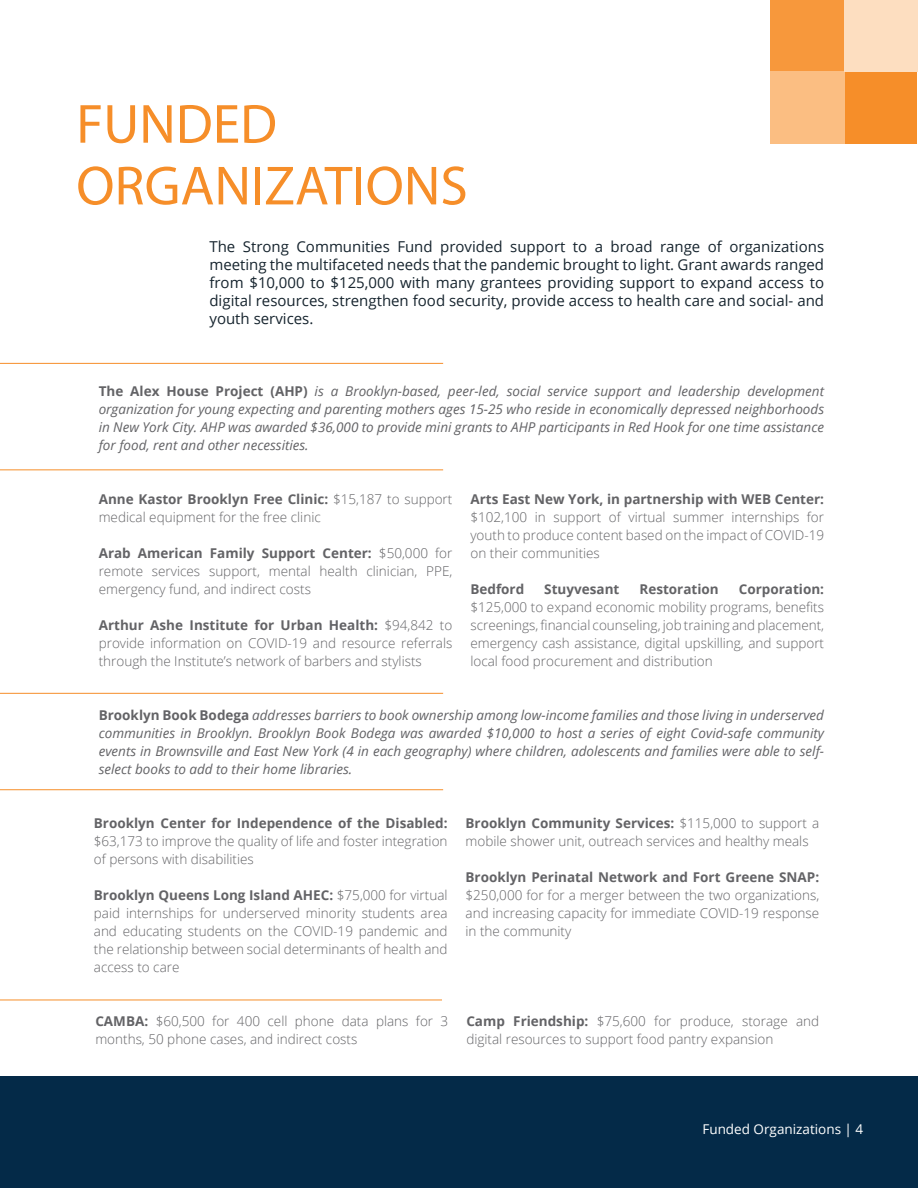
<style>
.page{position:relative;width:918px;height:1188px;background:#fff}
.page>*{position:absolute;margin:0;border:0;box-sizing:border-box;transform-origin:0 0}
.t1{font:55.5px "Myriad Pro";color:#f68e29}
.Paragraph_Style_1{font:15px/18px "Open Sans";color:#16242e;text-align:justify}
.Body_Paragraph_Main{font:300 13.5px/18px "Open Sans";color:#636366;text-align:justify}
.Body_Paragraph_Main-2{font:italic 13.5px/18px "Open Sans";color:#636366;text-align:justify}
.Body_Paragraph_Main-3{font:700 13.5px "Open Sans";color:#636366}
.Paragraph_Style_1-2{font:13.5px "Open Sans";color:#fff}
.s1{font-weight:700;font-style:normal}
.s2{font-weight:700}
</style>
<div class="page">
<div style="left:0;top:1077px;width:918px;height:111px;background:#042a48"></div>
<hr style="left:0;top:469px;width:443px;height:1px;background:#f68e29">
<hr style="left:0;top:363px;width:443px;height:1px;background:#f68e29">
<hr style="left:0;top:693px;width:443px;height:1px;background:#f68e29">
<hr style="left:0;top:789px;width:443px;height:1px;background:#f68e29">
<div style="left:770px;top:0;width:74px;height:71px;background:#f7983c"></div>
<div style="left:843px;top:71px;width:74px;height:73px;background:#f68e29"></div>
<div style="left:770px;top:71px;width:74px;height:73px;background:#fbbe82"></div>
<div style="left:844px;top:0;width:74px;height:71px;background:#fddec0"></div>
<hr style="left:0;top:1000px;width:442px;height:1px;background:#f68e29">
<p class="t1" style="left:76px;top:90px;width:202px">FUNDED</p>
<p class="t1" style="left:76px;top:152px;width:393px">ORGANIZATIONS</p>
<p class="Paragraph_Style_1" style="left:209px;top:237px;width:616px">The Strong Communities Fund provided support to a broad range of organizations meeting the multifaceted needs that the pandemic brought to light. Grant awards ranged from $10,000 to $125,000 with many grantees providing support to expand access to digital resources, strengthen food security, provide access to health care and social- and youth services.</p>
<p class="Body_Paragraph_Main-2" style="left:99px;top:382px;width:727px"><span class="s1">The Alex House Project (AHP)</span> is a Brooklyn-based, peer-led, social service support and leadership development organization for young expecting and parenting mothers ages 15-25 who reside in economically depressed neighborhoods in New York City. AHP was awarded $36,000 to provide mini grants to AHP participants in Red Hook for one time assistance for food, rent and other necessities.</p>
<p class="Body_Paragraph_Main" style="left:99px;top:490px;width:355px"><span class="s2">Anne Kastor Brooklyn Free Clinic:</span> $15,187 to support medical equipment for the free clinic</p>
<p class="Body_Paragraph_Main" style="left:99px;top:544px;width:355px"><span class="s2">Arab American Family Support Center:</span> $50,000 for remote services support, mental health clinician, PPE, emergency fund, and indirect costs</p>
<p class="Body_Paragraph_Main" style="left:99px;top:616px;width:355px"><span class="s2">Arthur Ashe Institute for Urban Health:</span> $94,842 to provide information on COVID-19 and resource referrals through the Institute’s network of barbers and stylists</p>
<p class="Body_Paragraph_Main" style="left:470px;top:490px;width:355px"><span class="s2">Arts East New York, in partnership with WEB Center: </span>$102,100 in support of virtual summer internships for youth to produce content based on the impact of COVID-19 on their communities</p>
<p class="Body_Paragraph_Main-3" style="left:470px;top:580px;width:55px">Bedford</p>
<p class="Body_Paragraph_Main-3" style="left:544px;top:580px;width:77px">Stuyvesant</p>
<p class="Body_Paragraph_Main-3" style="left:639px;top:580px;width:81px">Restoration</p>
<p class="Body_Paragraph_Main" style="left:470px;top:580px;width:355px;text-indent:268px"><span class="s2">Corporation: </span>$125,000 to expand economic mobility programs, benefits screenings, financial counseling, job training and placement, emergency cash assistance, digital upskilling, and support local food procurement and distribution</p>
<p class="Body_Paragraph_Main-2" style="left:99px;top:706px;width:727px"><span class="s1">Brooklyn Book Bodega</span> addresses barriers to book ownership among low-income families and those living in underserved communities in Brooklyn. Brooklyn Book Bodega was awarded $10,000 to host a series of eight Covid-safe community events in Brownsville and East New York (4 in each geography) where children, adolescents and families were able to self&shy;select books to add to their home libraries.</p>
<p class="Body_Paragraph_Main" style="left:94px;top:814px;width:355px"><span class="s2">Brooklyn Center for Independence of the Disabled: </span>$63,173 to improve the quality of life and foster integration of persons with disabilities</p>
<p class="Body_Paragraph_Main" style="left:94px;top:886px;width:355px"><span class="s2">Brooklyn Queens Long Island AHEC:</span> $75,000 for virtual paid internships for underserved minority students area and educating students on the COVID-19 pandemic and the relationship between social determinants of health and access to care</p>
<p class="Body_Paragraph_Main" style="left:466px;top:814px;width:355px"><span class="s2">Brooklyn Community Services:</span> $115,000 to support a mobile shower unit, outreach services and healthy meals</p>
<p class="Body_Paragraph_Main" style="left:466px;top:868px;width:355px"><span class="s2">Brooklyn Perinatal Network and Fort Greene SNAP: </span>$250,000 for for a merger between the two organizations, and increasing capacity for immediate COVID-19 response in the community</p>
<p class="Body_Paragraph_Main" style="left:95px;top:1012px;width:354px"><span class="s2">CAMBA:</span> $60,500 for 400 cell phone data plans for 3 months, 50 phone cases, and indirect costs</p>
<p class="Body_Paragraph_Main" style="left:466px;top:1012px;width:354px"><span class="s2">Camp Friendship:</span> $75,600 for produce, storage and digital resources to support food pantry expansion</p>
<p class="Paragraph_Style_1-2" style="left:702px;top:1120px;width:162px">Funded Organizations | 4</p>
</div>
